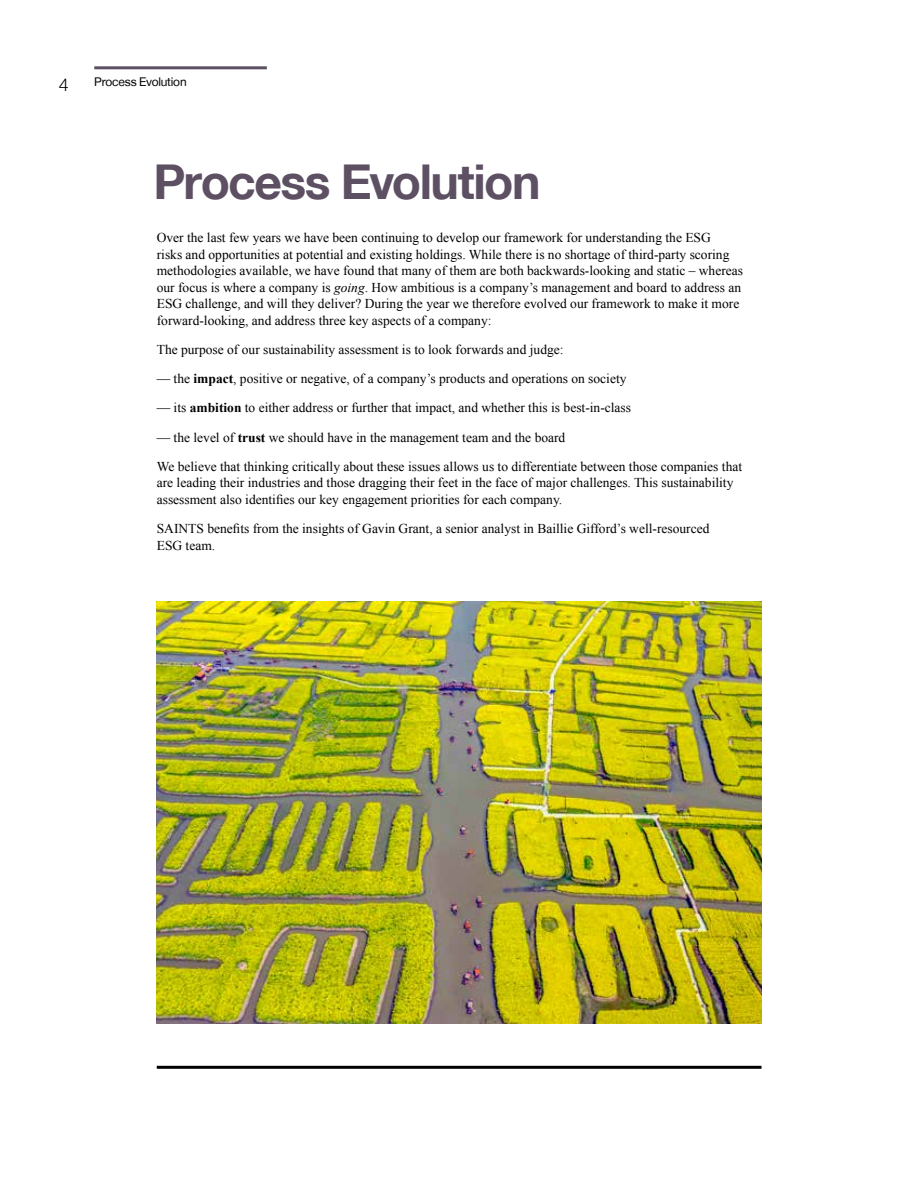
<style>
.page{position:relative;width:918px;height:1188px;background:#fff}
.page>*{position:absolute;margin:0;border:0;box-sizing:border-box;transform-origin:0 0}
.t1{font:700 48px "Helvetica Neue LT";letter-spacing:-.035em;color:#5d5063}
.t2{font:300 18px "Helvetica Neue LT";color:#000}
.t3{font:13.5px/16.5px "Times New Roman";color:#000}
.t4{font:12px "Helvetica Neue LT";letter-spacing:-.015em;color:#000}
.s1{font-style:italic}
.s2{font-weight:700}
</style>
<div class="page">
<hr style="left:94px;top:66px;width:173px;height:3px;background:#5d5063">
<hr style="left:157px;top:1066px;width:605px;height:3px;background:#000">
<img style="left:157px;top:601px;width:605px;height:422px">
<h2 class="t2" style="left:59px;top:73px;width:12px">4</h2>
<p class="t4" style="left:94px;top:75px;width:94px">Process Evolution</p>
<h1 class="t1" style="left:154px;top:152px;width:388px">Process Evolution</h1>
<p class="t3" style="left:157px;top:229px;width:588px">Over the last few years we have been continuing to develop our framework for understanding the ESG<br>risks and opportunities at potential and existing holdings. While there is no shortage of third-party scoring methodologies available, we have found that many of them are both backwards-looking and static – whereas our focus is where a company is <span class="s1">going</span>. How ambitious is a company’s management and board to address an ESG challenge, and will they deliver? During the year we therefore evolved our framework to make it more forward-looking, and address three key aspects of a company:</p>
<p class="t3" style="left:157px;top:341px;width:408px">The purpose of our sustainability assessment is to look forwards and judge:</p>
<p class="t3" style="left:157px;top:370px;width:471px">— the <span class="s2">impact</span>, positive or negative, of a company’s products and operations on society</p>
<p class="t3" style="left:157px;top:399px;width:476px">— its <span class="s2">ambition</span> to either address or further that impact, and whether this is best-in-class</p>
<p class="t3" style="left:157px;top:422px;width:587px;line-height:29.2px">— the level of <span class="s2">trust</span> we should have in the management team and the board<br>We believe that thinking critically about these issues allows us to differentiate between those companies that</p>
<p class="t3" style="left:157px;top:474px;width:578px">are leading their industries and those dragging their feet in the face of major challenges. This sustainability assessment also identifies our key engagement priorities for each company.</p>
<p class="t3" style="left:157px;top:520px;width:554px">SAINTS benefits from the insights of Gavin Grant, a senior analyst in Baillie Gifford’s well-resourced<br>ESG team.</p>
</div>
